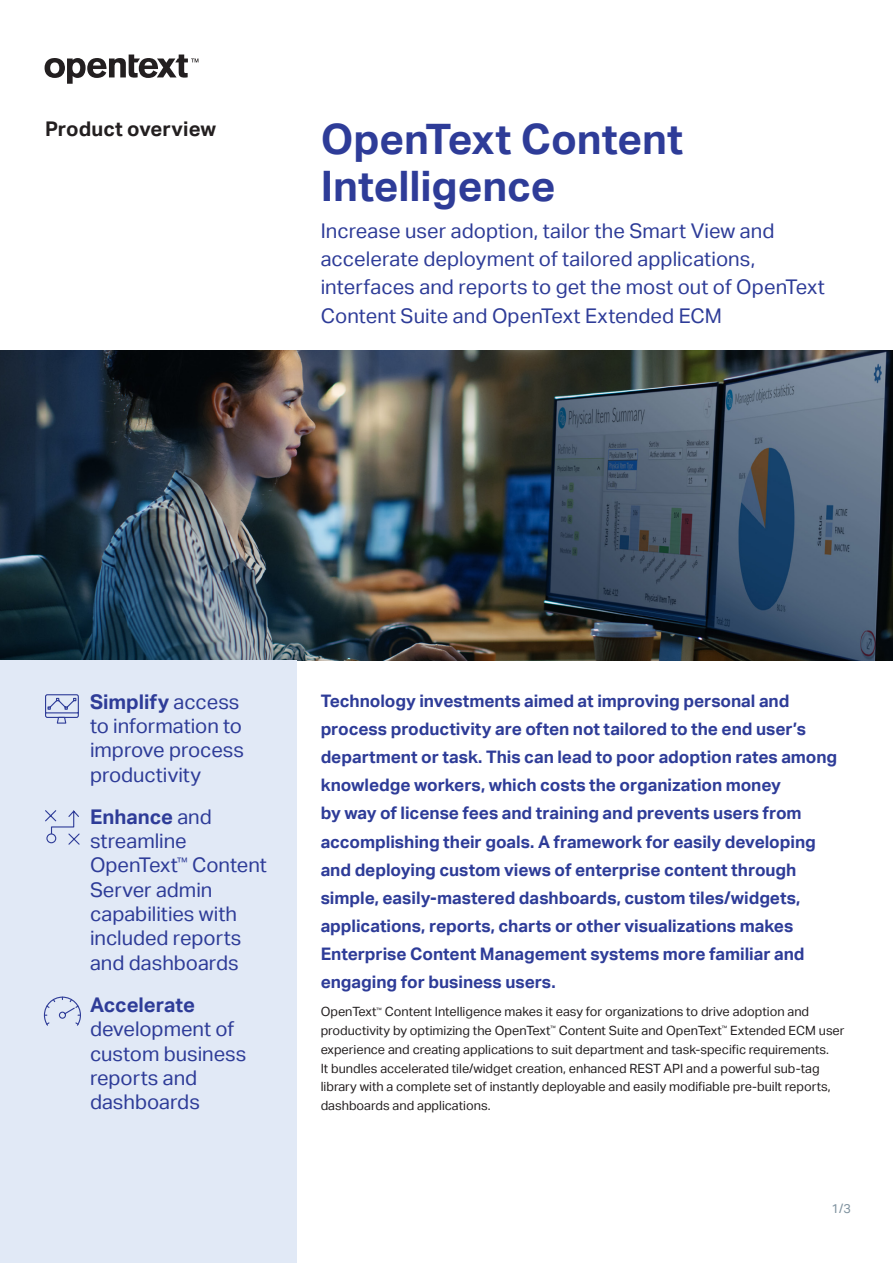
<style>
.page{position:relative;width:893px;height:1263px;background:#fff}
.page>*{position:absolute;margin:0;border:0;box-sizing:border-box;transform-origin:0 0}
.t1{font:700 42px/46.8px "Aktiv Grotesk";color:#2e3c98}
.Sidebar_Stat{font:20.25px/24.3px "Aktiv Grotesk";color:#2e3c98}
.Collateral_type{font:700 20.25px "Aktiv Grotesk";color:#231f20}
.Introduction_Paragra{font:700 17.25px/28.2px "Aktiv Grotesk";letter-spacing:-.005em;color:#2e3c98}
.Body{font:12.75px/18.8px "Aktiv Grotesk";color:#231f20}
.t2{font:12.75px "Aktiv Grotesk";color:#7f929f}
.s1{font-weight:700}
</style>
<div class="page">
<svg style="left:45px;top:55px;width:153px;height:29px"></svg>
<img style="left:0;top:351px;width:893px;height:309px">
<div style="left:0;top:660px;width:297px;height:603px;background:#e1e9f6"></div>
<svg style="left:43px;top:996px;width:38px;height:30px"></svg>
<svg style="left:45px;top:810px;width:35px;height:35px"></svg>
<svg style="left:45px;top:694px;width:34px;height:30px"></svg>
<p class="Collateral_type" style="left:45px;top:117px;width:173px">Product overview</p>
<h1 class="t1" style="left:321px;top:116px;width:364px">OpenText Content<br>Intelligence</h1>
<h2 class="Sidebar_Stat" style="left:321px;top:217px;width:506px;line-height:28.2px">Increase user adoption, tailor the Smart View and accelerate deployment of tailored applications, interfaces and reports to get the most out of OpenText Content Suite and OpenText Extended ECM</h2>
<p class="Sidebar_Stat" style="left:90px;top:689px;width:156px"><span class="s1">Simplify</span> access to information to improve process productivity</p>
<p class="Sidebar_Stat" style="left:90px;top:805px;width:178px"><span class="s1">Enhance</span> and streamline<br>OpenText<sup>™</sup> Content<br>Server admin capabilities with included reports and dashboards</p>
<p class="Sidebar_Stat" style="left:90px;top:993px;width:158px"><span class="s1">Accelerate </span>development of custom business reports and dashboards</p>
<p class="Introduction_Paragra" style="left:321px;top:687px;width:518px">Technology investments aimed at improving personal and process productivity are often not tailored to the end user’s department or task. This can lead to poor adoption rates among knowledge workers, which costs the organization money<br>by way of license fees and training and prevents users from accomplishing their goals. A framework for easily developing and deploying custom views of enterprise content through simple, easily-mastered dashboards, custom tiles/widgets, applications, reports, charts or other visualizations makes Enterprise Content Management systems more familiar and engaging for business users.</p>
<p class="Body" style="left:321px;top:1002px;width:525px">OpenText<sup>™</sup> Content Intelligence makes it easy for organizations to drive adoption and productivity by optimizing the OpenText<sup>™</sup> Content Suite and OpenText<sup>™</sup> Extended ECM user experience and creating applications to suit department and task-specific requirements.<br>It bundles accelerated tile/widget creation, enhanced REST API and a powerful sub-tag library with a complete set of instantly deployable and easily modifiable pre-built reports, dashboards and applications.</p>
<p class="t2" style="left:832px;top:1201px;width:21px">1/3</p>
</div>
